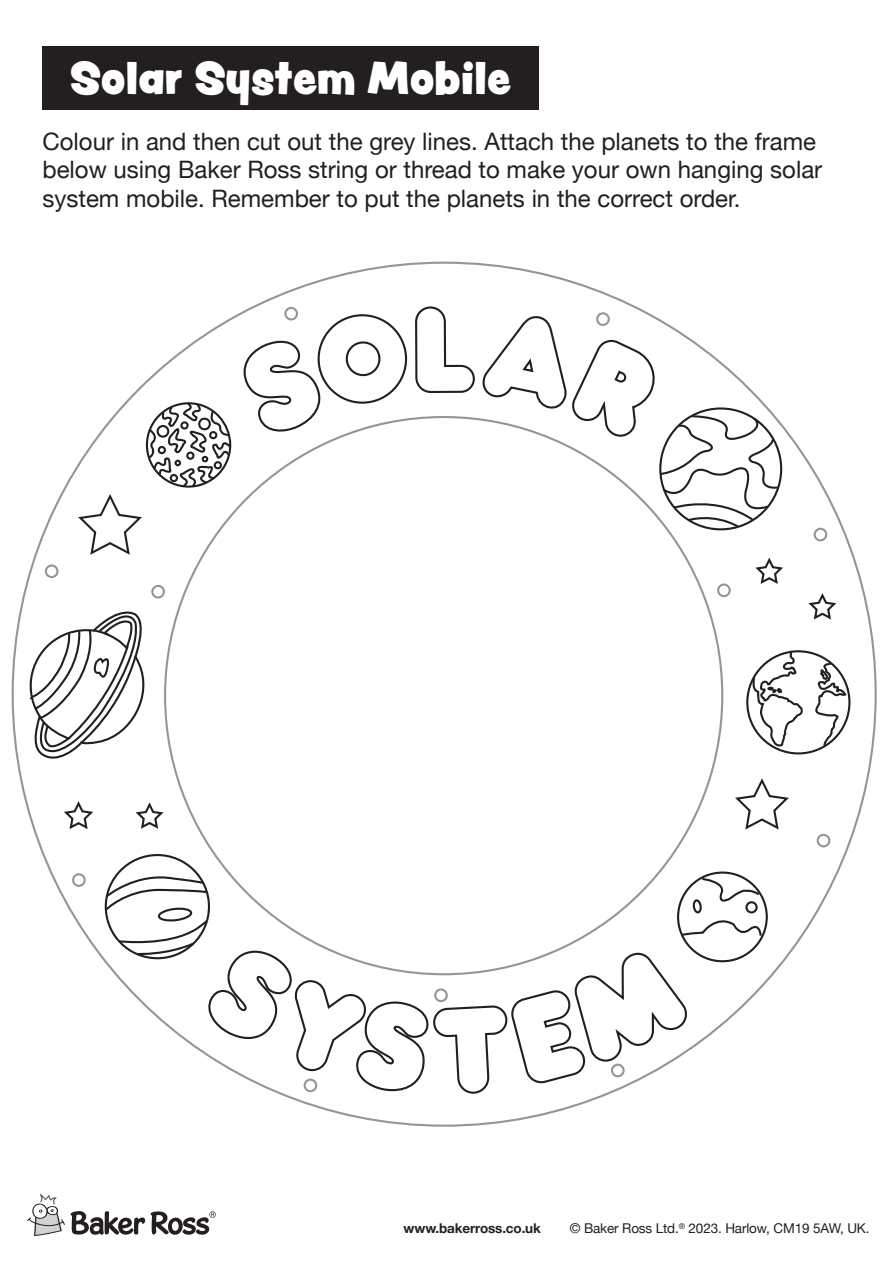
<style>
.page{position:relative;width:893px;height:1263px;background:#fff}
.page>*{position:absolute;margin:0;border:0;box-sizing:border-box;transform-origin:0 0}
.t1{font:40.5px "Peachy Keen JF";color:#fff}
.t2{font:24px/28.8px "Helvetica Neue";color:#231f20}
.t3{font:13.5px "Helvetica Neue";letter-spacing:-.01em;color:#231f20}
.t4{font:700 13.5px "Helvetica Neue";letter-spacing:-.01em;color:#231f20}
</style>
<div class="page">
<svg style="left:27px;top:1194px;width:38px;height:42px"></svg>
<svg style="left:71px;top:1211px;width:145px;height:24px"></svg>
<div style="left:43px;top:46px;width:496px;height:63px;background:#231f20"></div>
<div style="left:284px;top:307px;width:14px;height:13px;border:2px solid #939598;border-radius:50%"></div>
<div style="left:596px;top:312px;width:14px;height:14px;border:2px solid #939598;border-radius:50%"></div>
<div style="left:151px;top:585px;width:14px;height:13px;border:2px solid #939598;border-radius:50%"></div>
<div style="left:717px;top:583px;width:14px;height:14px;border:2px solid #939598;border-radius:50%"></div>
<svg style="left:414px;top:306px;width:62px;height:821px"></svg>
<div style="left:814px;top:528px;width:13px;height:13px;border:2px solid #939598;border-radius:50%"></div>
<div style="left:817px;top:834px;width:13px;height:13px;border:2px solid #939598;border-radius:50%"></div>
<div style="left:72px;top:873px;width:14px;height:14px;border:2px solid #939598;border-radius:50%"></div>
<div style="left:45px;top:564px;width:13px;height:14px;border:2px solid #939598;border-radius:50%"></div>
<svg style="left:104px;top:872px;width:659px;height:223px"></svg>
<div style="left:105px;top:854px;width:105px;height:105px;border:2px solid #231f20;border-radius:50%"></div>
<svg style="left:29px;top:594px;width:126px;height:165px"></svg>
<svg style="left:482px;top:316px;width:298px;height:213px"></svg>
<div style="left:659px;top:407px;width:123px;height:123px;border:2px solid #231f20;border-radius:50%"></div>
<svg style="left:815px;top:661px;width:32px;height:87px"></svg>
<svg style="left:751px;top:650px;width:51px;height:104px"></svg>
<svg style="left:76px;top:309px;width:334px;height:248px"></svg>
<svg style="left:64px;top:801px;width:29px;height:28px"></svg>
<svg style="left:735px;top:778px;width:54px;height:52px"></svg>
<svg style="left:135px;top:802px;width:29px;height:27px"></svg>
<svg style="left:755px;top:557px;width:28px;height:27px"></svg>
<svg style="left:808px;top:593px;width:29px;height:27px"></svg>
<p class="t1" style="left:70px;top:47px;width:443px">Solar System Mobile</p>
<p class="t2" style="left:43px;top:128px;width:781px">Colour in and then cut out the grey lines. Attach the planets to the frame below using Baker Ross string or thread to make your own hanging solar system mobile. Remember to put the planets in the correct order.</p>
<p class="t4" style="left:404px;top:1217px;width:139px">www.bakerross.co.uk</p>
<p class="t3" style="left:570px;top:1218px;width:301px">© Baker Ross Ltd.<sup>®</sup> 2023. Harlow, CM19 5AW, UK.</p>
</div>
